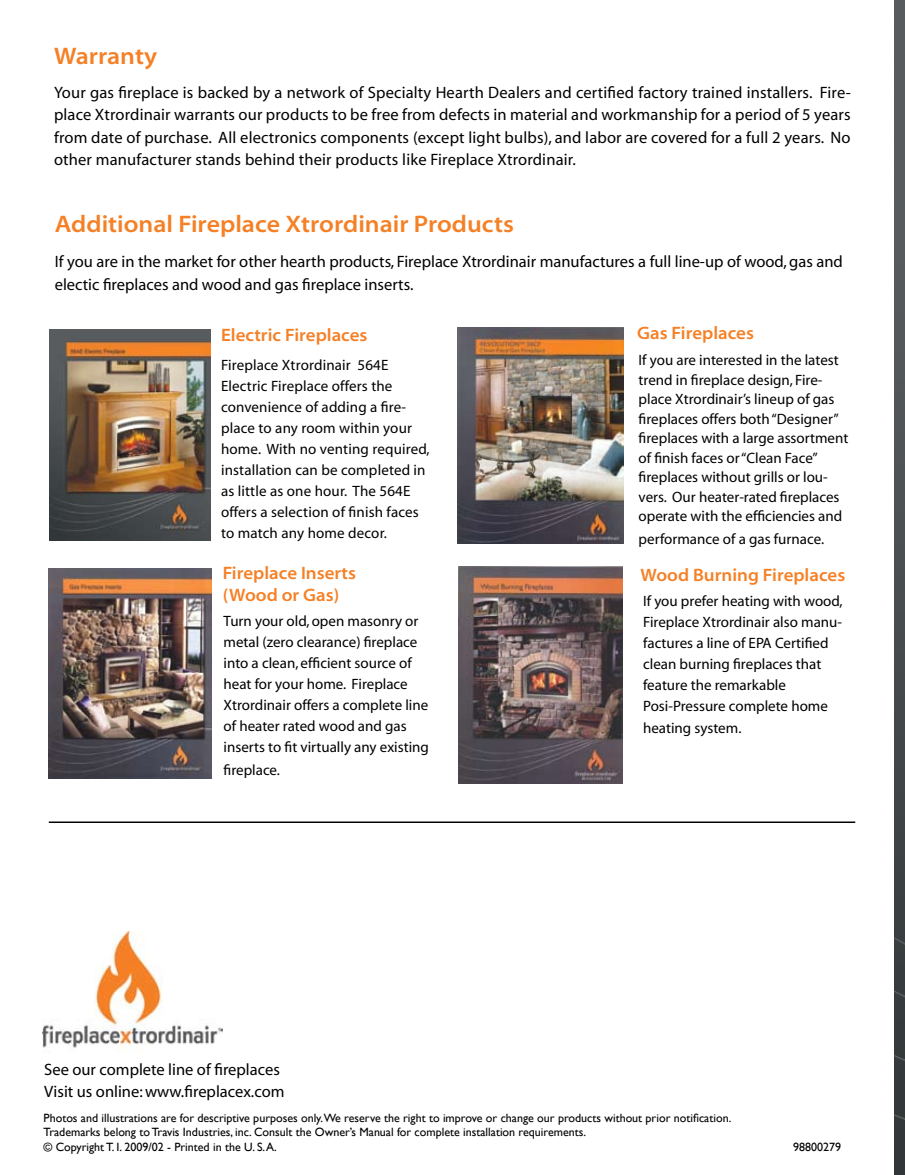
<style>
.page{position:relative;width:905px;height:1175px;background:#fff}
.page>*{position:absolute;margin:0;border:0;box-sizing:border-box;transform-origin:0 0}
.t1{font:24px "Myriad MM 565 700";color:#f58025}
.t2{font:18px "Myriad MM 565 700";color:#f58025}
.t3{font:16.5px/22.5px "Myriad MM 400 600";color:#000}
.t4{font:15px/21px "Myriad MM 400 600";color:#000}
.t5{font:12px/14.4px "Gill Sans";color:#000}
</style>
<div class="page">
<img style="left:43px;top:931px;width:180px;height:120px">
<hr style="left:49px;top:821px;width:806px;height:2px;background:#000">
<img style="left:49px;top:330px;width:161px;height:210px">
<img style="left:894px;top:0;width:10px;height:1174px">
<img style="left:458px;top:327px;width:165px;height:216px">
<img style="left:48px;top:568px;width:163px;height:210px">
<img style="left:458px;top:566px;width:164px;height:217px">
<h1 class="t1" style="left:54px;top:45px;width:105px">Warranty</h1>
<p class="t3" style="left:54px;top:82px;width:798px;text-align:justify">Your gas fireplace is backed by a network of Specialty Hearth Dealers and certified factory trained installers. Fire&shy;place Xtrordinair warrants our products to be free from defects in material and workmanship for a period of 5 years from date of purchase. All electronics components (except light bulbs), and labor are covered for a full 2 years. No other manufacturer stands behind their products like Fireplace Xtrordinair.</p>
<h1 class="t1" style="left:55px;top:213px;width:460px">Additional Fireplace Xtrordinair Products</h1>
<p class="t3" style="left:55px;top:251px;width:789px">If you are in the market for other hearth products, Fireplace Xtrordinair manufactures a full line-up of wood, gas and electic fireplaces and wood and gas fireplace inserts.</p>
<p class="t2" style="left:221px;top:326px;width:148px">Electric Fireplaces</p>
<p class="t2" style="left:637px;top:325px;width:118px">Gas Fireplaces</p>
<p class="t4" style="left:221px;top:355px;width:210px">Fireplace Xtrordinair 564E<br>Electric Fireplace offers the convenience of adding a fire&shy;place to any room within your home. With no venting required, installation can be completed in as little as one hour. The 564E offers a selection of finish faces to match any home decor.</p>
<p class="t4" style="left:638px;top:351px;width:211px;line-height:19.5px">If you are interested in the latest trend in fireplace design, Fire&shy;place Xtrordinair’s lineup of gas fireplaces offers both “Designer” fireplaces with a large assortment of finish faces or “Clean Face” fireplaces without grills or lou&shy;vers. Our heater-rated fireplaces operate with the efficiencies and</p>
<p class="t4" style="left:638px;top:529px;width:187px">performance of a gas furnace.</p>
<p class="t2" style="left:223px;top:564px;width:135px">Fireplace Inserts</p>
<p class="t2" style="left:640px;top:566px;width:206px">Wood Burning Fireplaces</p>
<p class="t2" style="left:223px;top:586px;width:118px">(Wood or Gas)</p>
<p class="t4" style="left:643px;top:591px;width:201px">If you prefer heating with wood,<br>Fireplace Xtrordinair also manu&shy;factures a line of EPA Certified clean burning fireplaces that feature the remarkable<br>Posi-Pressure complete home</p>
<p class="t4" style="left:643px;top:718px;width:100px">heating system.</p>
<p class="t4" style="left:223px;top:611px;width:207px">Turn your old, open masonry or metal (zero clearance) fireplace into a clean, efficient source of heat for your home. Fireplace<br>Xtrordinair offers a complete line of heater rated wood and gas inserts to fit virtually any existing</p>
<p class="t4" style="left:223px;top:760px;width:58px">fireplace.</p>
<p class="t3" style="left:44px;top:1059px;width:242px;line-height:21.6px">See our complete line of fireplaces<br>Visit us online: www.fireplacex.com</p>
<p class="t5" style="left:44px;top:1111px;width:689px">Photos and illustrations are for descriptive purposes only.We reserve the right to improve or change our products without prior notification.<br>Trademarks belong to Travis Industries, inc. Consult the Owner’s Manual for complete installation requirements.<br>© Copyright T. I. 2009/02 - Printed in the U. S. A.</p>
<p class="t5" style="left:793px;top:1139px;width:49px">98800279</p>
</div>
